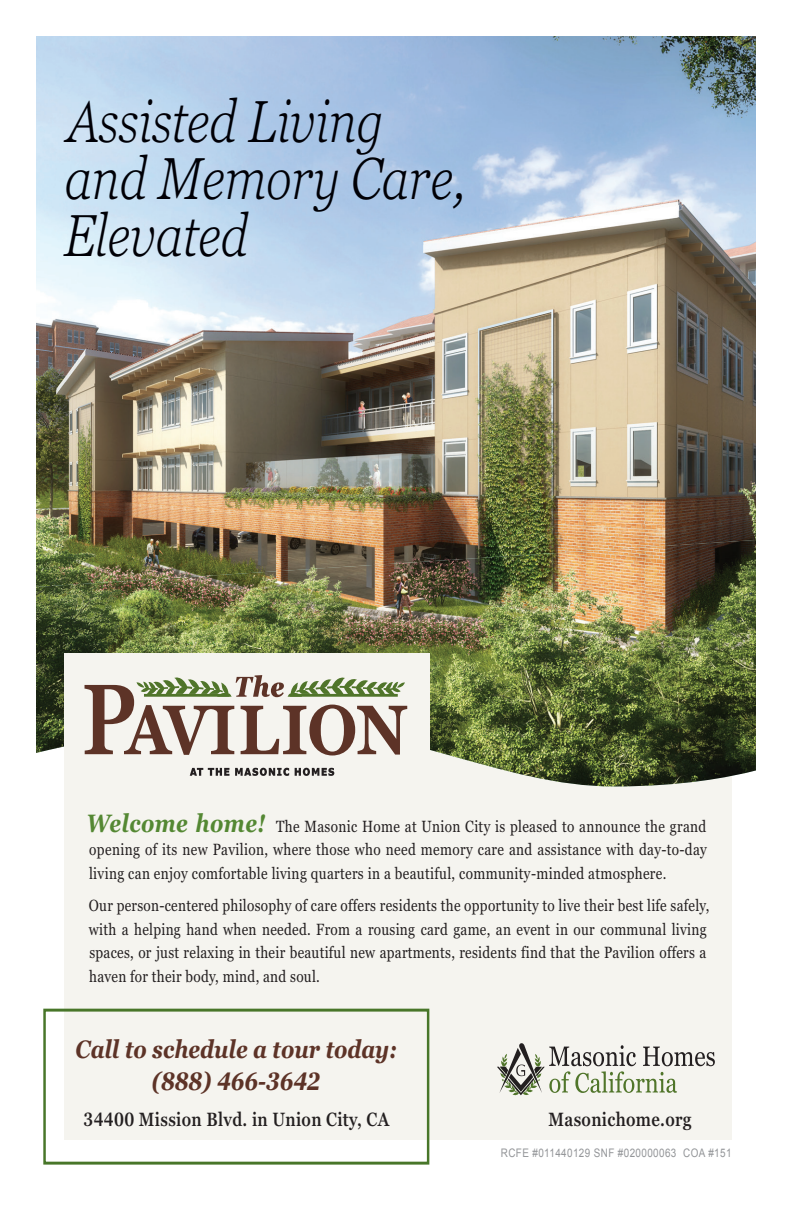
<style>
.page{position:relative;width:792px;height:1224px;background:#fff}
.page>*{position:absolute;margin:0;border:0;box-sizing:border-box;transform-origin:0 0}
.t1{font:italic 300 58.8px/57.4px "Georgia Pro";color:#000006;scale:.84 1}
.t2{font:italic 700 25px/32.4px "Georgia Pro";color:#5d3327;text-align:center;scale:.84 1}
.t3{font:600 19.2px "Georgia Pro";letter-spacing:.02em;color:#231f20;scale:.84 1}
.t4{font:16.2px/23.6px "Georgia Pro";letter-spacing:.02em;color:#231f20;text-align:justify;scale:.84 1}
.t5{font:11.8px "Arial";letter-spacing:.04em;color:#939598;scale:.84 1}
.s1{font-weight:700;font-style:italic;font-size:25px;color:#548833}
</style>
<div class="page">
<div style="left:366px;top:662px;width:366px;height:478px;background:#f5f4ef"></div>
<img style="left:36px;top:36px;width:720px;height:502px">
<svg style="left:497px;top:1043px;width:218px;height:53px"></svg>
<img style="left:36px;top:540px;width:720px;height:246px">
<div style="left:64px;top:653px;width:365px;height:487px;background:#f5f4ef"></div>
<svg style="left:85px;top:675px;width:322px;height:81px"></svg>
<svg style="left:190px;top:768px;width:144px;height:8px"></svg>
<div style="left:43px;top:1009px;width:386px;height:155px;border:3px solid #487629"></div>
<h1 class="t1" style="left:64px;top:95px;width:479px">Assisted Living and Memory Care,<br>Elevated</h1>
<p class="t4" style="left:86px;top:815px;width:740px"><span class="s1">Welcome home!</span> The Masonic Home at Union City is pleased to announce the grand opening of its new Pavilion, where those who need memory care and assistance with day-to-day living can enjoy comfortable living quarters in a beautiful, community-minded atmosphere.</p>
<p class="t4" style="left:89px;top:895px;width:740px;text-align:left">Our person-centered philosophy of care offers residents the opportunity to live their best life safely, with a helping hand when needed. From a rousing card game, an event in our communal living spaces, or just relaxing in their beautiful new apartments, residents find that the Pavilion offers a haven for their body, mind, and soul.</p>
<h2 class="t2" style="left:76px;top:1034px;width:384px">Call to schedule a tour today: (888) 466-3642</h2>
<p class="t3" style="left:83px;top:1108px;width:365px">34400 Mission Blvd. in Union City, CA</p>
<p class="t3" style="left:549px;top:1108px;width:172px">Masonichome.org</p>
<p class="t5" style="left:501px;top:1145px;width:276px">RCFE #011440129 SNF #020000063 COA #151</p>
</div>
